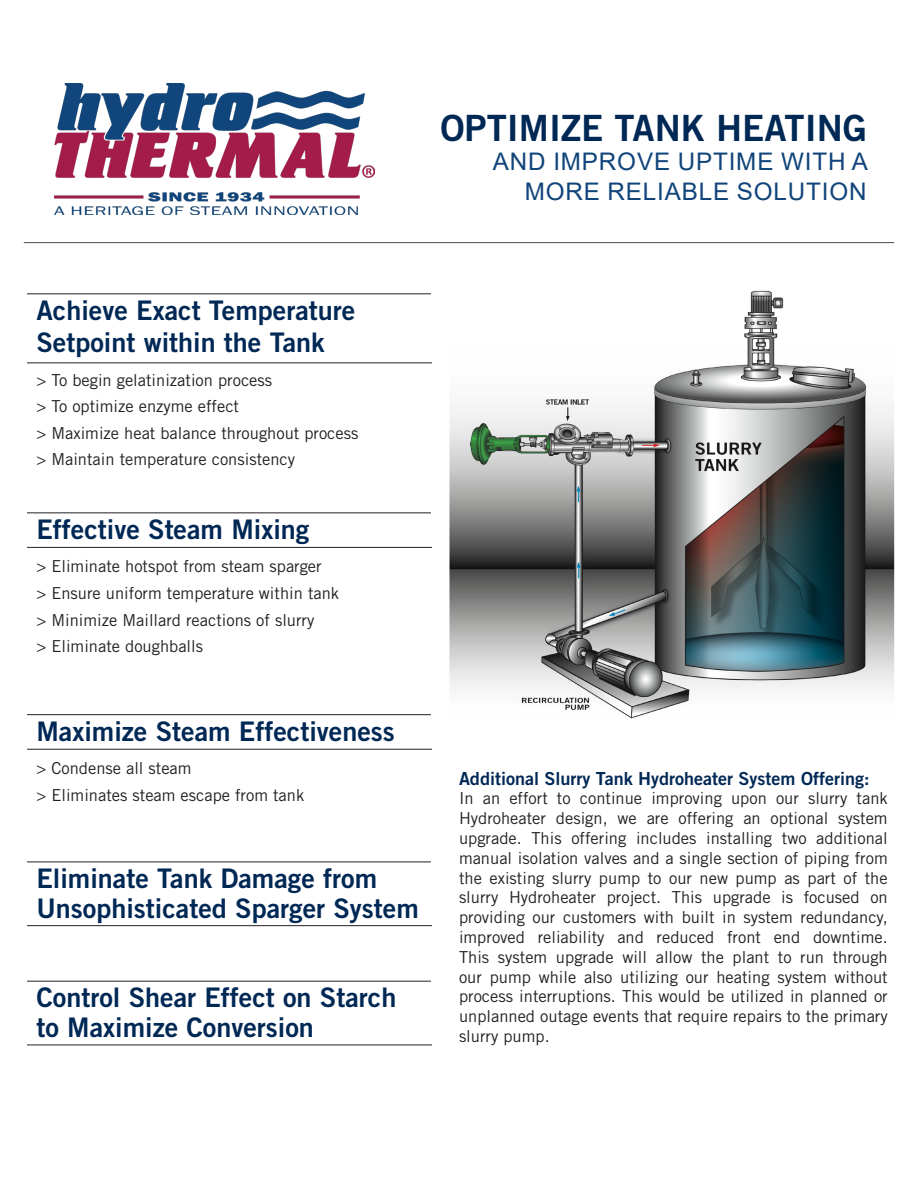
<style>
.page{position:relative;width:918px;height:1188px;background:#fff}
.page>*{position:absolute;margin:0;border:0;box-sizing:border-box;transform-origin:0 0}
.t1{font:36.15px "Trade Gothic LT Std Bd 2";color:#002855}
.t2{font:27px/32.4px "Trade Gothic LT Std Bd 2";color:#002855}
.t3{font:24.15px/29.1px "Arial";letter-spacing:.035em;color:#10447a;text-align:right}
.t4{font:18px "Trade Gothic LT Std Bd 2";color:#002855}
.t5{font:16.5px/19.8px "Trade Gothic LT Std";color:#231f20;text-align:justify}
</style>
<div class="page">
<hr style="left:24px;top:242px;width:870px;height:1px;background:#4b4c4d">
<img style="left:55px;top:83px;width:319px;height:131px">
<hr style="left:27px;top:294px;width:404px;height:1px;background:#231f20">
<hr style="left:27px;top:513px;width:404px;height:1px;background:#231f20">
<hr style="left:27px;top:714px;width:404px;height:1px;background:#231f20">
<hr style="left:27px;top:862px;width:404px;height:1px;background:#231f20">
<hr style="left:27px;top:981px;width:404px;height:1px;background:#231f20">
<hr style="left:27px;top:363px;width:405px;height:1px;background:#231f20">
<hr style="left:27px;top:547px;width:405px;height:1px;background:#231f20">
<hr style="left:27px;top:749px;width:405px;height:1px;background:#231f20">
<hr style="left:27px;top:925px;width:405px;height:1px;background:#231f20">
<hr style="left:27px;top:1045px;width:405px;height:1px;background:#231f20">
<img style="left:449px;top:290px;width:445px;height:429px">
<p class="t1" style="left:440px;top:106px;width:428px">OPTIMIZE TANK HEATING</p>
<p class="t3" style="left:493px;top:147px;width:376px">AND IMPROVE UPTIME WITH A<br>MORE RELIABLE SOLUTION</p>
<p class="t2" style="left:36px;top:294px;width:320px">Achieve Exact Temperature<br>Setpoint within the Tank</p>
<p class="t5" style="left:36px;top:370px;width:237px">&gt; To begin gelatinization process</p>
<p class="t5" style="left:36px;top:396px;width:204px">&gt; To optimize enzyme effect</p>
<p class="t5" style="left:36px;top:423px;width:323px">&gt; Maximize heat balance throughout process</p>
<p class="t5" style="left:36px;top:449px;width:260px">&gt; Maintain temperature consistency</p>
<p class="t2" style="left:36px;top:513px;width:274px">Effective Steam Mixing</p>
<p class="t5" style="left:36px;top:556px;width:287px">&gt; Eliminate hotspot from steam sparger</p>
<p class="t5" style="left:36px;top:583px;width:304px">&gt; Ensure uniform temperature within tank</p>
<p class="t5" style="left:36px;top:610px;width:279px">&gt; Minimize Maillard reactions of slurry</p>
<p class="t5" style="left:36px;top:636px;width:168px">&gt; Eliminate doughballs</p>
<p class="t2" style="left:36px;top:715px;width:360px">Maximize Steam Effectiveness</p>
<p class="t5" style="left:36px;top:758px;width:157px">&gt; Condense all steam</p>
<p class="t5" style="left:36px;top:785px;width:269px">&gt; Eliminates steam escape from tank</p>
<p class="t2" style="left:36px;top:862px;width:342px">Eliminate Tank Damage from</p>
<p class="t2" style="left:36px;top:892px;width:384px">Unsophisticated Sparger System</p>
<p class="t2" style="left:36px;top:982px;width:361px;line-height:30px">Control Shear Effect on Starch to Maximize Conversion</p>
<p class="t4" style="left:459px;top:767px;width:412px">Additional Slurry Tank Hydroheater System Offering:</p>
<p class="t5" style="left:459px;top:788px;width:430px">In an effort to continue improving upon our slurry tank Hydroheater design, we are offering an optional system upgrade. This offering includes installing two additional manual isolation valves and a single section of piping from the existing slurry pump to our new pump as part of the slurry Hydroheater project. This upgrade is focused on providing our customers with built in system redundancy, improved reliability and reduced front end downtime.<br>This system upgrade will allow the plant to run through our pump while also utilizing our heating system without process interruptions. This would be utilized in planned or unplanned outage events that require repairs to the primary slurry pump.</p>
</div>
